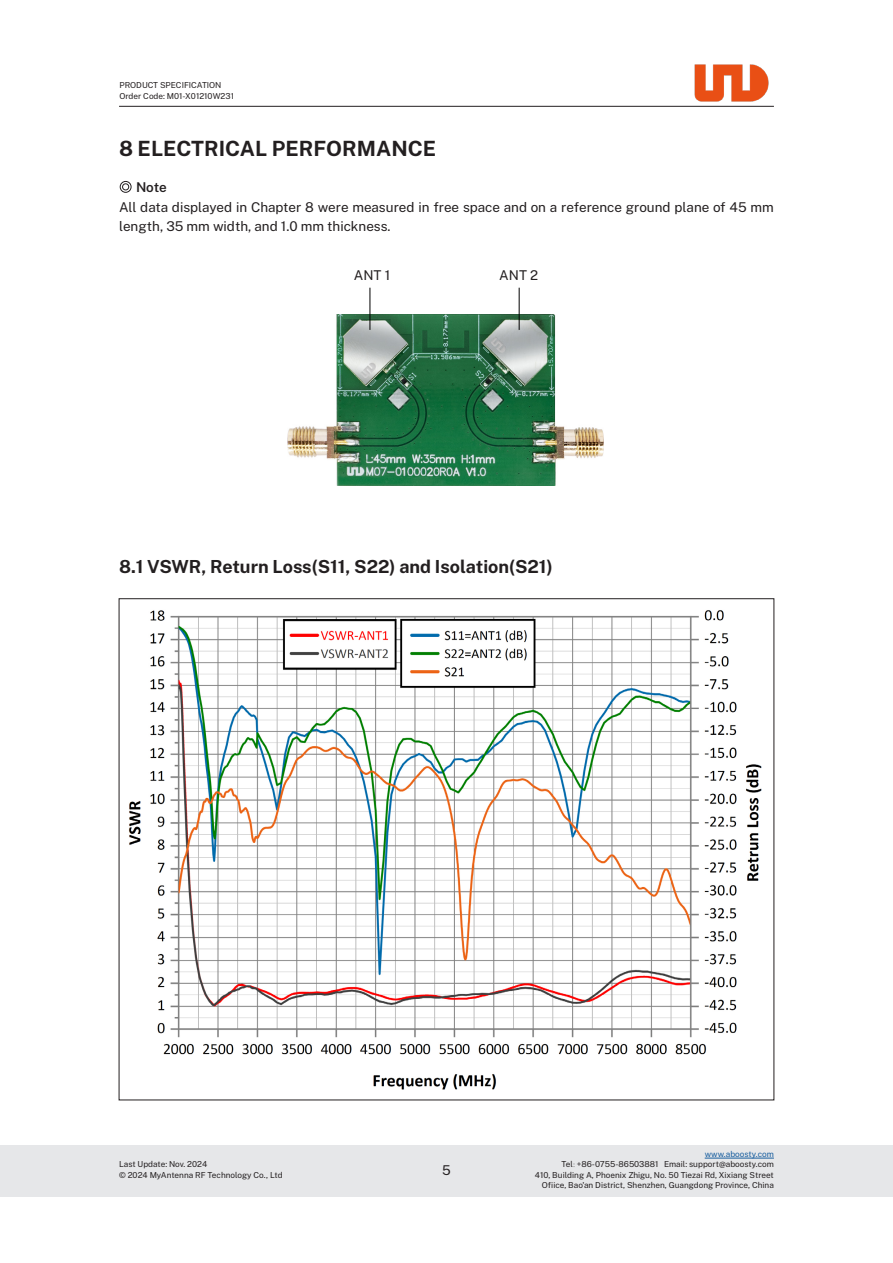
<style>
.page{position:relative;width:893px;height:1263px;background:#fff}
.page>*{position:absolute;margin:0;border:0;box-sizing:border-box;transform-origin:0 0}
.一级标题{font:700 21px "Public Sans";color:#231f20}
.二级标题{font:700 18px "Public Sans";color:#231f20}
.正文样式{font:13.5px/19.5px "Public Sans";color:#231f20}
.正文样式-2{font:600 13.5px "Public Sans";color:#231f20}
.t1{font:8.25px/10.5px "Public Sans";color:#231f20}
.s1{color:#175d9e}
.s2{font-family:"Adobe Song Std";font-weight:300}
</style>
<div class="page">
<img style="left:689px;top:64px;width:85px;height:42px">
<div style="left:0;top:1145px;width:893px;height:52px;background:#e6e7e9"></div>
<hr style="left:705px;top:1158px;width:69px;height:1px;background:#175d9e">
<hr style="left:119px;top:106px;width:655px;height:1px;background:#231f20">
<img style="left:128px;top:610px;width:634px;height:480px">
<svg style="left:120px;top:181px;width:11px;height:11px"></svg>
<div style="left:120px;top:181px;width:11px;height:12px;border:1px solid #231f20;border-radius:50%"></div>
<svg style="left:123px;top:184px;width:6px;height:6px"></svg>
<div style="left:122px;top:183px;width:7px;height:7px;border:1px solid #231f20;border-radius:50%"></div>
<img style="left:287px;top:315px;width:317px;height:170px">
<hr style="left:370px;top:288px;width:1px;height:42px;background:#000">
<hr style="left:519px;top:288px;width:1px;height:42px;background:#000">
<p class="t1" style="left:119px;top:79px;width:116px">PRODUCT SPECIFICATION<br>Order Code: M01-X01210W231</p>
<p class="一级标题" style="left:119px;top:133px;width:319px">8 ELECTRICAL PERFORMANCE</p>
<p class="正文样式-2" style="left:136px;top:177px;width:32px">Note</p>
<p class="正文样式" style="left:119px;top:196px;width:656px">All data displayed in Chapter 8 were measured in free space and on a reference ground plane of 45 mm length, 35 mm width, and 1.0 mm thickness.</p>
<p class="正文样式" style="left:354px;top:265px;width:38px">ANT 1</p>
<p class="正文样式" style="left:499px;top:265px;width:40px">ANT 2</p>
<p class="二级标题" style="left:119px;top:553px;width:435px">8.1 VSWR, Return Loss(S11, S22) and Isolation(S21)</p>
<p class="t1" style="left:119px;top:1158px;width:165px">Last Update: Nov. 2024<br>© 2024 MyAntenna RF Technology Co., Ltd</p>
<p class="t1" style="left:535px;top:1148px;width:241px;text-align:right"><span class="s1">www.aboosty.com<br></span>Tel<span class="s2">:</span> +86-0755-86503881 Email: support@aboosty.com<br>410, Building A, Phoenix Zhigu, No. 50 Tiezai Rd, Xixiang Street Ofiice, Bao'an District, Shenzhen, Guangdong Province, China</p>
<h3 class="正文样式" style="left:442px;top:1160px;width:10px">5</h3>
</div>
